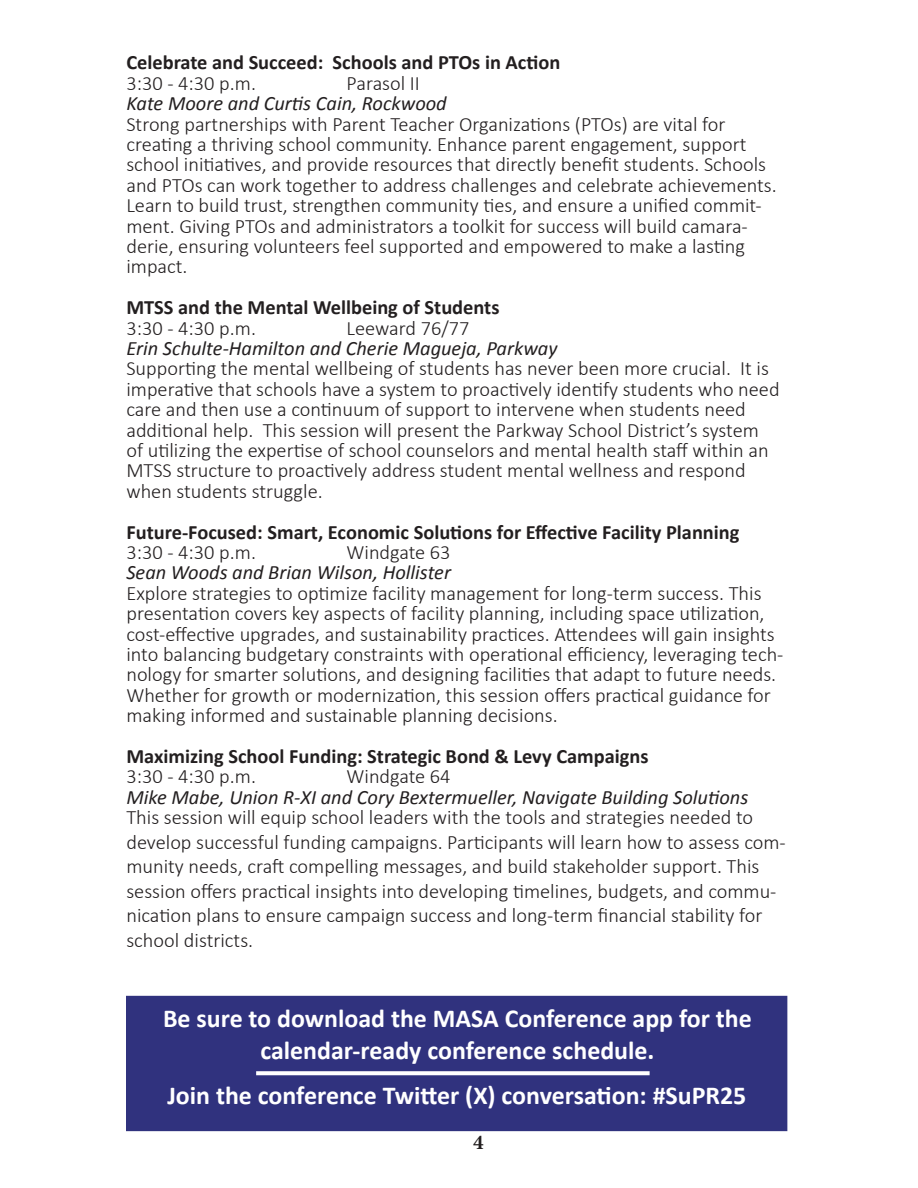
<style>
.page{position:relative;width:918px;height:1188px;background:#fff}
.page>*{position:absolute;margin:0;border:0;box-sizing:border-box;transform-origin:0 0}
.t1{font:700 25.95px "Calibri";color:#fff}
.t2{font:700 21px "Minion Pro";color:#231f20}
.Course_Description{font:300 20.4px/20.4px "Calibri";color:#231f20}
.Course_Description-2{font:700 20.4px "Calibri";color:#231f20}
.Course_Description-3{font:italic 20.4px "Calibri";color:#231f20}
</style>
<div class="page">
<div style="left:126px;top:996px;width:661px;height:135px;background:#30327e"></div>
<svg style="left:256px;top:1071px;width:394px;height:4px;background:#f3f3f7"></svg>
<p class="Course_Description-2" style="left:126px;top:49px;width:435px">Celebrate and Succeed: Schools and PTOs in Action</p>
<p class="Course_Description" style="left:126px;top:72px;width:131px">3:30 - 4:30 p.m.</p>
<p class="Course_Description" style="left:347px;top:72px;width:75px">Parasol II</p>
<p class="Course_Description-3" style="left:126px;top:89px;width:322px">Kate Moore and Curtis Cain, Rockwood</p>
<p class="Course_Description" style="left:126px;top:113px;width:652px">Strong partnerships with Parent Teacher Organizations (PTOs) are vital for creating a thriving school community. Enhance parent engagement, support school initiatives, and provide resources that directly benefit students. Schools and PTOs can work together to address challenges and celebrate achievements.<br>Learn to build trust, strengthen community ties, and ensure a unified commit&shy;ment. Giving PTOs and administrators a toolkit for success will build camara&shy;derie, ensuring volunteers feel supported and empowered to make a lasting impact.</p>
<p class="Course_Description-2" style="left:126px;top:294px;width:375px">MTSS and the Mental Wellbeing of Students</p>
<p class="Course_Description" style="left:126px;top:317px;width:131px">3:30 - 4:30 p.m.</p>
<p class="Course_Description" style="left:347px;top:317px;width:124px">Leeward 76/77</p>
<p class="Course_Description-3" style="left:126px;top:334px;width:433px">Erin Schulte-Hamilton and Cherie Magueja, Parkway</p>
<p class="Course_Description" style="left:126px;top:357px;width:655px">Supporting the mental wellbeing of students has never been more crucial. It is imperative that schools have a system to proactively identify students who need care and then use a continuum of support to intervene when students need additional help. This session will present the Parkway School District’s system of utilizing the expertise of school counselors and mental health staff within an MTSS structure to proactively address student mental wellness and respond when students struggle.</p>
<p class="Course_Description-2" style="left:126px;top:519px;width:615px">Future-Focused: Smart, Economic Solutions for Effective Facility Planning</p>
<p class="Course_Description" style="left:126px;top:541px;width:131px">3:30 - 4:30 p.m.</p>
<p class="Course_Description" style="left:347px;top:541px;width:106px">Windgate 63</p>
<p class="Course_Description-3" style="left:126px;top:559px;width:326px">Sean Woods and Brian Wilson, Hollister</p>
<p class="Course_Description" style="left:126px;top:582px;width:659px">Explore strategies to optimize facility management for long-term success. This presentation covers key aspects of facility planning, including space utilization, cost-effective upgrades, and sustainability practices. Attendees will gain insights into balancing budgetary constraints with operational efficiency, leveraging tech&shy;nology for smarter solutions, and designing facilities that adapt to future needs.<br>Whether for growth or modernization, this session offers practical guidance for making informed and sustainable planning decisions.</p>
<p class="Course_Description-2" style="left:126px;top:743px;width:524px">Maximizing School Funding: Strategic Bond &amp; Levy Campaigns</p>
<p class="Course_Description" style="left:126px;top:765px;width:131px">3:30 - 4:30 p.m.</p>
<p class="Course_Description" style="left:347px;top:765px;width:106px">Windgate 64</p>
<p class="Course_Description-3" style="left:126px;top:783px;width:623px">Mike Mabe, Union R-XI and Cory Bextermueller, Navigate Building Solutions</p>
<p class="Course_Description" style="left:126px;top:804px;width:661px;line-height:24.5px">This session will equip school leaders with the tools and strategies needed to develop successful funding campaigns. Participants will learn how to assess com&shy;munity needs, craft compelling messages, and build stakeholder support. This session offers practical insights into developing timelines, budgets, and commu&shy;nication plans to ensure campaign success and long-term financial stability for school districts.</p>
<p class="t1" style="left:163px;top:1002px;width:590px">Be sure to download the MASA Conference app for the</p>
<p class="t1" style="left:260px;top:1033px;width:396px">calendar-ready conference schedule.</p>
<p class="t1" style="left:167px;top:1079px;width:581px">Join the conference Twitter (X) conversation: #SuPR25</p>
<p class="t2" style="left:473px;top:1128px;width:12px">4</p>
</div>
